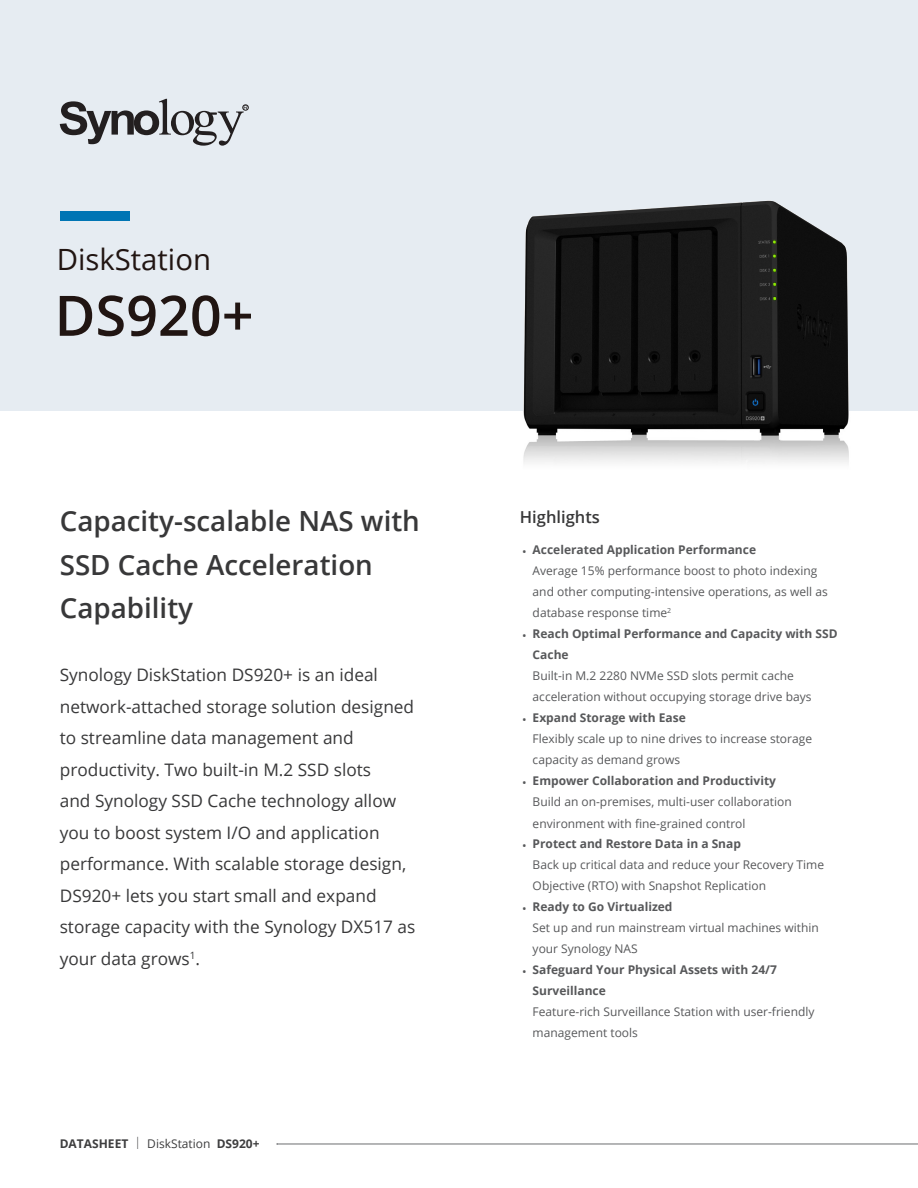
<style>
.page{position:relative;width:918px;height:1188px;background:#fff}
.page>*{position:absolute;margin:0;border:0;box-sizing:border-box;transform-origin:0 0}
.Model_Name{font:600 55.8px "Open Sans";color:#211512}
.Product_Type{font:29.25px "Open Sans";color:#211512}
.Introduction_Title{font:600 27.75px/43.5px "Open Sans";color:#383839}
.Introduction{font:17.25px/31.5px "Open Sans";color:#383839}
.Selling_Title{font:600 16.5px "Open Sans";color:#383839}
.t1{font:12px/21px "Open Sans";color:#57585a}
.t2{font:700 12px "Open Sans";color:#3e3e3f}
.s1{font-weight:300}
.s2{font-weight:400}
.s3{font-weight:700}
</style>
<div class="page">
<hr style="left:277px;top:1144px;width:641px;height:1px;background:#6c6d70">
<div style="left:0;top:0;width:918px;height:410px;background:#e6ecf2"></div>
<img style="left:515px;top:200px;width:340px;height:263px">
<div style="left:60px;top:211px;width:69px;height:10px;background:#0075b4"></div>
<svg style="left:60px;top:99px;width:188px;height:47px"></svg>
<div style="left:242px;top:105px;width:7px;height:6px;border:1px solid #231f20;border-radius:50%"></div>
<p class="Product_Type" style="left:57px;top:240px;width:156px">DiskStation</p>
<p class="Model_Name" style="left:55px;top:277px;width:201px">DS920+</p>
<p class="Introduction_Title" style="left:60px;top:499px;width:362px">Capacity-scalable NAS with<br>SSD Cache Acceleration<br>Capability</p>
<p class="Introduction" style="left:60px;top:659px;width:357px">Synology DiskStation DS920+ is an ideal network-attached storage solution designed to streamline data management and productivity. Two built-in M.2 SSD slots<br>and Synology SSD Cache technology allow you to boost system I/O and application performance. With scalable storage design, DS920+ lets you start small and expand storage capacity with the Synology DX517 as your data grows<sup>1</sup>.</p>
<p class="t2" style="left:60px;top:1135px;width:201px">DATASHEET <span class="s1">|</span> <span class="s2">DiskStation</span> DS920+</p>
<p class="Selling_Title" style="left:520px;top:506px;width:82px">Highlights</p>
<p class="t1" style="left:533px;top:539px;width:297px;text-indent:-11px">• <span class="s3">Accelerated Application Performance<br></span>Average 15% performance boost to photo indexing and other computing-intensive operations, as well as database response time<sup>2</sup></p>
<p class="t1" style="left:533px;top:623px;width:306px;text-indent:-11px">• <span class="s3">Reach Optimal Performance and Capacity with SSD Cache<br></span>Built-in M.2 2280 NVMe SSD slots permit cache acceleration without occupying storage drive bays</p>
<p class="t1" style="left:533px;top:707px;width:281px;text-indent:-11px">• <span class="s3">Expand Storage with Ease<br></span>Flexibly scale up to nine drives to increase storage capacity as demand grows</p>
<p class="t1" style="left:533px;top:770px;width:261px;text-indent:-11px">• <span class="s3">Empower Collaboration and Productivity<br></span>Build an on-premises, multi-user collaboration</p>
<p class="t1" style="left:533px;top:813px;width:214px">environment with fine-grained control</p>
<p class="t1" style="left:533px;top:833px;width:293px;text-indent:-11px">• <span class="s3">Protect and Restore Data in a Snap<br></span>Back up critical data and reduce your Recovery Time<br>Objective (RTO) with Snapshot Replication</p>
<p class="t1" style="left:533px;top:896px;width:288px;text-indent:-11px">• <span class="s3">Ready to Go Virtualized<br></span>Set up and run mainstream virtual machines within your Synology NAS</p>
<p class="t1" style="left:533px;top:959px;width:283px;text-indent:-11px">• <span class="s3">Safeguard Your Physical Assets with 24/7<br>Surveillance<br></span>Feature-rich Surveillance Station with user-friendly management tools</p>
</div>
